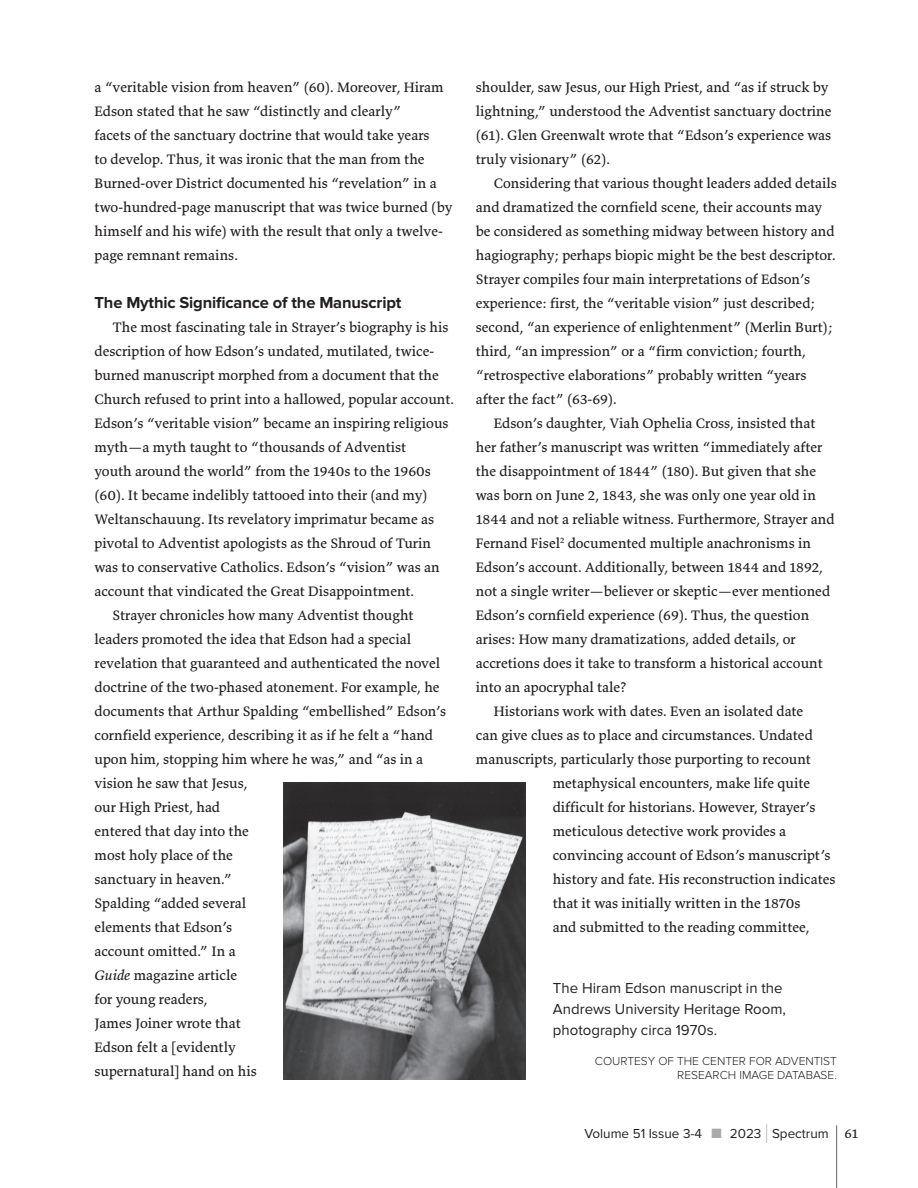
<style>
.page{position:relative;width:918px;height:1188px;background:#fff}
.page>*{position:absolute;margin:0;border:0;box-sizing:border-box;transform-origin:0 0}
.t1{font:700 16.5px "Proxima Nova";letter-spacing:-.01em;color:#231f20}
.t2{font:15px/21px "Proxima Nova";color:#231f20}
.t3{font:14.25px/24px "Valkyrie A Regular";color:#231f20}
.t4{font:13.5px "Proxima Nova";color:#231f20}
.t5{font:13.5px "Valkyrie A Regular";color:#231f20}
.t6{font:300 12px/14.4px "Proxima Nova";color:#231f20;text-align:right}
.s1{font-family:"Valkyrie A Italic"}
.s2{color:#a8a9ad}
.s3{font-size:28.8px;color:#808285}
</style>
<div class="page">
<hr style="left:836px;top:1125px;width:1px;height:63px;background:#67676a">
<img style="left:284px;top:783px;width:242px;height:297px">
<p class="t3" style="left:94px;top:75px;width:359px">a “veritable vision from heaven” (60). Moreover, Hiram Edson stated that he saw “distinctly and clearly”<br>facets of the sanctuary doctrine that would take years<br>to develop. Thus, it was ironic that the man from the Burned-over District documented his “revelation” in a two-hundred-page manuscript that was twice burned (by himself and his wife) with the result that only a twelve&shy;page remnant remains.</p>
<p class="t1" style="left:94px;top:293px;width:308px">The Mythic Significance of the Manuscript</p>
<p class="t3" style="left:112px;top:315px;width:338px">The most fascinating tale in Strayer’s biography is his</p>
<p class="t3" style="left:94px;top:339px;width:341px">description of how Edson’s undated, mutilated, twice-</p>
<p class="t3" style="left:94px;top:363px;width:346px">burned manuscript morphed from a document that the</p>
<p class="t3" style="left:94px;top:387px;width:361px">Church refused to print into a hallowed, popular account.</p>
<p class="t3" style="left:94px;top:411px;width:356px">Edson’s “veritable vision” became an inspiring religious</p>
<p class="t3" style="left:94px;top:435px;width:313px">myth—a myth taught to “thousands of Adventist</p>
<p class="t3" style="left:94px;top:459px;width:338px">youth around the world” from the 1940s to the 1960s</p>
<p class="t3" style="left:94px;top:483px;width:335px">(60). It became indelibly tattooed into their (and my)</p>
<p class="t3" style="left:94px;top:507px;width:341px">Weltanschauung. Its revelatory imprimatur became as</p>
<p class="t3" style="left:94px;top:531px;width:338px">pivotal to Adventist apologists as the Shroud of Turin</p>
<p class="t3" style="left:94px;top:555px;width:347px">was to conservative Catholics. Edson’s “vision” was an</p>
<p class="t3" style="left:94px;top:579px;width:321px">account that vindicated the Great Disappointment.</p>
<p class="t3" style="left:112px;top:603px;width:303px">Strayer chronicles how many Adventist thought</p>
<p class="t3" style="left:94px;top:627px;width:318px">leaders promoted the idea that Edson had a special</p>
<p class="t3" style="left:94px;top:651px;width:347px">revelation that guaranteed and authenticated the novel</p>
<p class="t3" style="left:94px;top:675px;width:347px">doctrine of the two-phased atonement. For example, he</p>
<p class="t3" style="left:94px;top:699px;width:353px">documents that Arthur Spalding “embellished” Edson’s</p>
<p class="t3" style="left:94px;top:722px;width:340px">cornfield experience, describing it as if he felt a “hand</p>
<p class="t3" style="left:94px;top:746px;width:330px">upon him, stopping him where he was,” and “as in a</p>
<p class="t3" style="left:94px;top:770px;width:155px">vision he saw that Jesus,</p>
<p class="t3" style="left:94px;top:794px;width:127px">our High Priest, had</p>
<p class="t3" style="left:94px;top:818px;width:156px">entered that day into the</p>
<p class="t3" style="left:94px;top:842px;width:140px">most holy place of the</p>
<p class="t3" style="left:94px;top:866px;width:139px">sanctuary in heaven.”</p>
<p class="t3" style="left:94px;top:890px;width:153px">Spalding “added several</p>
<p class="t3" style="left:94px;top:914px;width:139px">elements that Edson’s</p>
<p class="t3" style="left:94px;top:938px;width:143px">account omitted.” In a</p>
<p class="t3" style="left:94px;top:962px;width:144px"><span class="s1">Guide</span> magazine article</p>
<p class="t3" style="left:94px;top:986px;width:115px">for young readers,</p>
<p class="t3" style="left:94px;top:1010px;width:148px">James Joiner wrote that</p>
<p class="t3" style="left:94px;top:1034px;width:143px">Edson felt a [evidently</p>
<p class="t3" style="left:94px;top:1058px;width:164px">supernatural] hand on his</p>
<p class="t3" style="left:476px;top:74px;width:357px">shoulder, saw Jesus, our High Priest, and “as if struck by lightning,” understood the Adventist sanctuary doctrine (61). Glen Greenwalt wrote that “Edson’s experience was truly visionary” (62).</p>
<p class="t3" style="left:494px;top:170px;width:345px">Considering that various thought leaders added details</p>
<p class="t3" style="left:476px;top:194px;width:348px">and dramatized the cornfield scene, their accounts may</p>
<p class="t3" style="left:476px;top:218px;width:360px">be considered as something midway between history and</p>
<p class="t3" style="left:476px;top:242px;width:361px">hagiography; perhaps biopic might be the best descriptor.</p>
<p class="t3" style="left:476px;top:266px;width:336px">Strayer compiles four main interpretations of Edson’s</p>
<p class="t3" style="left:476px;top:290px;width:341px">experience: first, the “veritable vision” just described;</p>
<p class="t3" style="left:476px;top:314px;width:358px">second, “an experience of enlightenment” (Merlin Burt);</p>
<p class="t3" style="left:476px;top:338px;width:332px">third, “an impression” or a “firm conviction; fourth,</p>
<p class="t3" style="left:476px;top:362px;width:332px">“retrospective elaborations” probably written “years</p>
<p class="t3" style="left:476px;top:386px;width:142px">after the fact” (63-69).</p>
<p class="t3" style="left:494px;top:410px;width:323px">Edson’s daughter, Viah Ophelia Cross, insisted that</p>
<p class="t3" style="left:476px;top:434px;width:348px">her father’s manuscript was written “immediately after</p>
<p class="t3" style="left:476px;top:458px;width:342px">the disappointment of 1844” (180). But given that she</p>
<p class="t3" style="left:476px;top:482px;width:342px">was born on June 2, 1843, she was only one year old in</p>
<p class="t3" style="left:476px;top:506px;width:360px">1844 and not a reliable witness. Furthermore, Strayer and</p>
<p class="t3" style="left:476px;top:531px;width:337px">Fernand Fisel<sup>2</sup> documented multiple anachronisms in</p>
<p class="t3" style="left:476px;top:555px;width:349px">Edson’s account. Additionally, between 1844 and 1892,</p>
<p class="t3" style="left:476px;top:579px;width:356px">not a single writer—believer or skeptic—ever mentioned</p>
<p class="t3" style="left:476px;top:603px;width:335px">Edson’s cornfield experience (69). Thus, the question</p>
<p class="t3" style="left:476px;top:627px;width:321px">arises: How many dramatizations, added details, or</p>
<p class="t3" style="left:476px;top:651px;width:348px">accretions does it take to transform a historical account</p>
<p class="t3" style="left:476px;top:675px;width:152px">into an apocryphal tale?</p>
<p class="t3" style="left:494px;top:699px;width:311px">Historians work with dates. Even an isolated date</p>
<p class="t3" style="left:476px;top:723px;width:338px">can give clues as to place and circumstances. Undated</p>
<p class="t3" style="left:476px;top:747px;width:337px">manuscripts, particularly those purporting to recount</p>
<p class="t3" style="left:553px;top:771px;width:259px">metaphysical encounters, make life quite</p>
<p class="t3" style="left:553px;top:795px;width:264px">difficult for historians. However, Strayer’s</p>
<p class="t3" style="left:553px;top:819px;width:235px">meticulous detective work provides a</p>
<p class="t3" style="left:553px;top:843px;width:279px">convincing account of Edson’s manuscript’s</p>
<p class="t3" style="left:553px;top:867px;width:284px">history and fate. His reconstruction indicates</p>
<p class="t3" style="left:553px;top:891px;width:249px">that it was initially written in the 1870s</p>
<p class="t3" style="left:553px;top:915px;width:258px">and submitted to the reading committee,</p>
<p class="t2" style="left:553px;top:977px;width:234px">The Hiram Edson manuscript in the<br>Andrews University Heritage Room, photography circa 1970s.</p>
<p class="t6" style="left:595px;top:1054px;width:244px">COURTESY OF THE CENTER FOR ADVENTIST<br>RESEARCH IMAGE DATABASE.</p>
<p class="t4" style="left:584px;top:1126px;width:246px">Volume 51 Issue 3-4 <span class="s2">■</span> 2023 <span class="s3">I</span> Spectrum</p>
<p class="t5" style="left:844px;top:1125px;width:15px">61</p>
</div>
